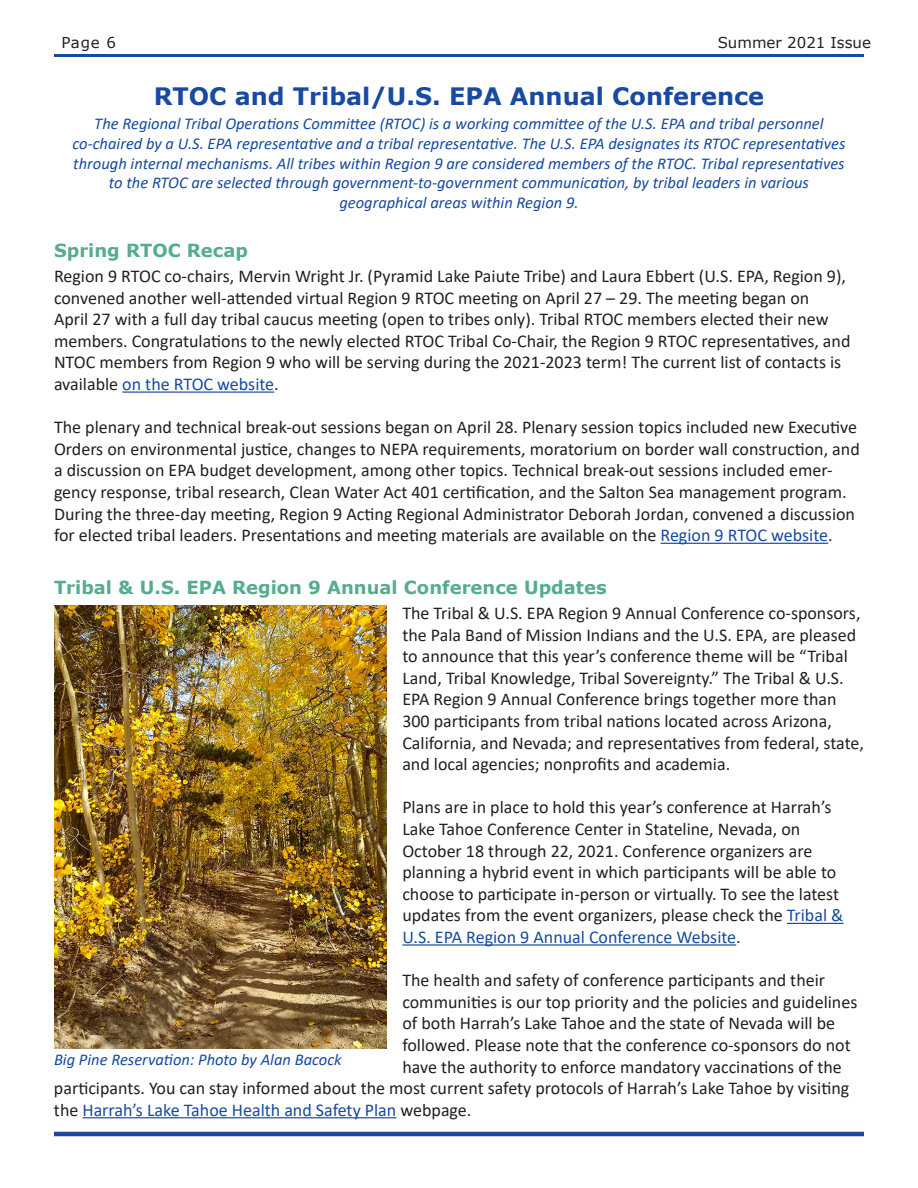
<style>
.page{position:relative;width:918px;height:1188px;background:#fff}
.page>*{position:absolute;margin:0;border:0;box-sizing:border-box;transform-origin:0 0}
.t1{font:700 24px "Verdana";color:#174aa0}
.t2{font:18px/21.6px "Calibri";color:#231f20}
.t3{font:700 18px "Verdana";color:#56ad8b}
.t4{font:italic 16.5px/19.8px "Calibri";color:#174aa0;text-align:center}
.t5{font:15px "Verdana";color:#231f20}
.s1{color:#174aa0}
</style>
<div class="page">
<hr style="left:54px;top:1132px;width:810px;height:4px;background:#174aa0">
<hr style="left:54px;top:54px;width:810px;height:3px;background:#174aa0">
<hr style="left:122px;top:392px;width:152px;height:1px;background:#174aa0">
<hr style="left:661px;top:543px;width:167px;height:1px;background:#174aa0">
<hr style="left:787px;top:923px;width:57px;height:1px;background:#174aa0">
<hr style="left:402px;top:944px;width:334px;height:2px;background:#174aa0">
<hr style="left:83px;top:1117px;width:313px;height:1px;background:#174aa0">
<img style="left:54px;top:606px;width:332px;height:442px">
<p class="t5" style="left:62px;top:32px;width:56px">Page 6</p>
<p class="t5" style="left:718px;top:32px;width:155px">Summer 2021 Issue</p>
<h3 class="t1" style="left:154px;top:79px;width:612px">RTOC and Tribal/U.S. EPA Annual Conference</h3>
<p class="t4" style="left:72px;top:113px;width:775px">The Regional Tribal Operations Committee (RTOC) is a working committee of the U.S. EPA and tribal personnel co-chaired by a U.S. EPA representative and a tribal representative. The U.S. EPA designates its RTOC representatives through internal mechanisms. All tribes within Region 9 are considered members of the RTOC. Tribal representatives to the RTOC are selected through government-to-government communication, by tribal leaders in various geographical areas within Region 9.</p>
<h4 class="t3" style="left:54px;top:238px;width:196px">Spring RTOC Recap</h4>
<p class="t2" style="left:54px;top:265px;width:798px">Region 9 RTOC co-chairs, Mervin Wright Jr. (Pyramid Lake Paiute Tribe) and Laura Ebbert (U.S. EPA, Region 9), convened another well-attended virtual Region 9 RTOC meeting on April 27 – 29. The meeting began on<br>April 27 with a full day tribal caucus meeting (open to tribes only). Tribal RTOC members elected their new members. Congratulations to the newly elected RTOC Tribal Co-Chair, the Region 9 RTOC representatives, and NTOC members from Region 9 who will be serving during the 2021-2023 term! The current list of contacts is available <span class="s1">on the RTOC website</span>.</p>
<p class="t2" style="left:54px;top:416px;width:807px">The plenary and technical break-out sessions began on April 28. Plenary session topics included new Executive Orders on environmental justice, changes to NEPA requirements, moratorium on border wall construction, and a discussion on EPA budget development, among other topics. Technical break-out sessions included emer&shy;gency response, tribal research, Clean Water Act 401 certification, and the Salton Sea management program.<br>During the three-day meeting, Region 9 Acting Regional Administrator Deborah Jordan, convened a discussion for elected tribal leaders. Presentations and meeting materials are available on the <span class="s1">Region 9 RTOC website</span>.</p>
<h3 class="t3" style="left:54px;top:575px;width:554px">Tribal &amp; U.S. EPA Region 9 Annual Conference Updates</h3>
<p class="t2" style="left:402px;top:602px;width:463px">The Tribal &amp; U.S. EPA Region 9 Annual Conference co-sponsors, the Pala Band of Mission Indians and the U.S. EPA, are pleased to announce that this year’s conference theme will be “Tribal Land, Tribal Knowledge, Tribal Sovereignty.” The Tribal &amp; U.S.<br>EPA Region 9 Annual Conference brings together more than 300 participants from tribal nations located across Arizona, California, and Nevada; and representatives from federal, state, and local agencies; nonprofits and academia.</p>
<p class="t2" style="left:402px;top:796px;width:443px">Plans are in place to hold this year’s conference at Harrah’s Lake Tahoe Conference Center in Stateline, Nevada, on October 18 through 22, 2021. Conference organizers are planning a hybrid event in which participants will be able to choose to participate in-person or virtually. To see the latest updates from the event organizers, please check the <span class="s1">Tribal &amp; U.S. EPA Region 9 Annual Conference Website</span>.</p>
<p class="t2" style="left:402px;top:969px;width:457px">The health and safety of conference participants and their communities is our top priority and the policies and guidelines of both Harrah’s Lake Tahoe and the state of Nevada will be followed. Please note that the conference co-sponsors do not have the authority to enforce mandatory vaccinations of the</p>
<p class="t2" style="left:54px;top:1077px;width:797px">participants. You can stay informed about the most current safety protocols of Harrah’s Lake Tahoe by visiting the <span class="s1">Harrah’s Lake Tahoe Health and Safety Plan</span> webpage.</p>
<h4 class="t4" style="left:54px;top:1049px;width:289px">Big Pine Reservation: Photo by Alan Bacock</h4>
</div>
